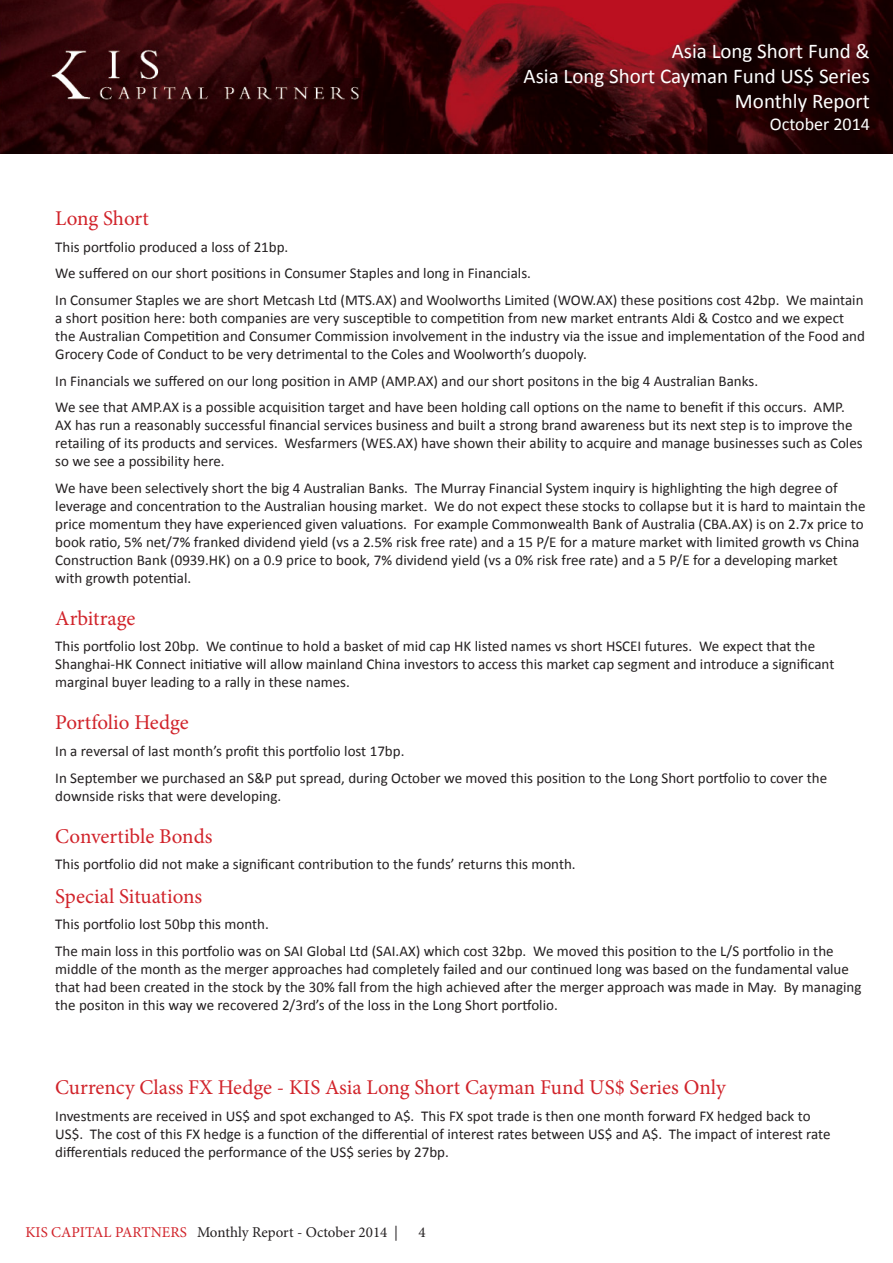
<style>
.page{position:relative;width:893px;height:1263px;background:#fff}
.page>*{position:absolute;margin:0;border:0;box-sizing:border-box;transform-origin:0 0}
.SubHeading{font:21px "Minion Pro";color:#d1232a}
.t1{font:21px/25.2px "Calibri";color:#fff;text-align:right}
.Paragraph_Text{font:21px "Minion Pro";color:#d1232a}
.t2{font:18px "Calibri";color:#fff}
.Paragraph_Text-2{font:15px/18px "Calibri";color:#231f20}
.t3{font:15px "Minion Pro";color:#231f20}
.s1{color:#d1232a}
</style>
<div class="page">
<img style="left:0;top:0;width:893px;height:153px">
<p class="t1" style="left:524px;top:38px;width:348px">Asia Long Short Fund &amp;<br>Asia Long Short Cayman Fund US$ Series</p>
<p class="t1" style="left:735px;top:88px;width:136px">Monthly Report</p>
<p class="t2" style="left:770px;top:112px;width:102px">October 2014</p>
<p class="SubHeading" style="left:55px;top:205px;width:95px">Long Short</p>
<p class="Paragraph_Text-2" style="left:55px;top:238px;width:235px">This portfolio produced a loss of 21bp.</p>
<p class="Paragraph_Text-2" style="left:55px;top:265px;width:477px">We suffered on our short positions in Consumer Staples and long in Financials.</p>
<p class="Paragraph_Text-2" style="left:55px;top:291px;width:811px">In Consumer Staples we are short Metcash Ltd (MTS.AX) and Woolworths Limited (WOW.AX) these positions cost 42bp. We maintain a short position here: both companies are very susceptible to competition from new market entrants Aldi &amp; Costco and we expect the Australian Competition and Consumer Commission involvement in the industry via the issue and implementation of the Food and Grocery Code of Conduct to be very detrimental to the Coles and Woolworth’s duopoly.</p>
<p class="Paragraph_Text-2" style="left:55px;top:372px;width:704px">In Financials we suffered on our long position in AMP (AMP.AX) and our short positons in the big 4 Australian Banks.</p>
<p class="Paragraph_Text-2" style="left:55px;top:398px;width:809px">We see that AMP.AX is a possible acquisition target and have been holding call options on the name to benefit if this occurs. AMP.<br>AX has run a reasonably successful financial services business and built a strong brand awareness but its next step is to improve the retailing of its products and services. Wesfarmers (WES.AX) have shown their ability to acquire and manage businesses such as Coles so we see a possibility here.</p>
<p class="Paragraph_Text-2" style="left:55px;top:479px;width:812px">We have been selectively short the big 4 Australian Banks. The Murray Financial System inquiry is highlighting the high degree of leverage and concentration to the Australian housing market. We do not expect these stocks to collapse but it is hard to maintain the price momentum they have experienced given valuations. For example Commonwealth Bank of Australia (CBA.AX) is on 2.7x price to book ratio, 5% net/7% franked dividend yield (vs a 2.5% risk free rate) and a 15 P/E for a mature market with limited growth vs China Construction Bank (0939.HK) on a 0.9 price to book, 7% dividend yield (vs a 0% risk free rate) and a 5 P/E for a developing market with growth potential.</p>
<p class="SubHeading" style="left:55px;top:604px;width:82px">Arbitrage</p>
<p class="Paragraph_Text-2" style="left:55px;top:637px;width:781px">This portfolio lost 20bp. We continue to hold a basket of mid cap HK listed names vs short HSCEI futures. We expect that the<br>Shanghai-HK Connect initiative will allow mainland China investors to access this market cap segment and introduce a significant marginal buyer leading to a rally in these names.</p>
<p class="SubHeading" style="left:55px;top:709px;width:135px">Portfolio Hedge</p>
<p class="Paragraph_Text-2" style="left:55px;top:742px;width:351px">In a reversal of last month’s profit this portfolio lost 17bp.</p>
<p class="Paragraph_Text-2" style="left:55px;top:768px;width:773px">In September we purchased an S&amp;P put spread, during October we moved this position to the Long Short portfolio to cover the downside risks that were developing.</p>
<p class="SubHeading" style="left:55px;top:822px;width:159px">Convertible Bonds</p>
<p class="Paragraph_Text-2" style="left:55px;top:855px;width:522px">This portfolio did not make a significant contribution to the funds’ returns this month.</p>
<p class="Paragraph_Text" style="left:55px;top:882px;width:148px">Special Situations</p>
<p class="Paragraph_Text-2" style="left:55px;top:915px;width:215px">This portfolio lost 50bp this month.</p>
<p class="Paragraph_Text-2" style="left:55px;top:942px;width:808px">The main loss in this portfolio was on SAI Global Ltd (SAI.AX) which cost 32bp. We moved this position to the L/S portfolio in the middle of the month as the merger approaches had completely failed and our continued long was based on the fundamental value that had been created in the stock by the 30% fall from the high achieved after the merger approach was made in May. By managing the positon in this way we recovered 2/3rd’s of the loss in the Long Short portfolio.</p>
<p class="SubHeading" style="left:55px;top:1073px;width:672px">Currency Class FX Hedge - KIS Asia Long Short Cayman Fund US$ Series Only</p>
<p class="Paragraph_Text-2" style="left:55px;top:1107px;width:777px">Investments are received in US$ and spot exchanged to A$. This FX spot trade is then one month forward FX hedged back to<br>US$. The cost of this FX hedge is a function of the differential of interest rates between US$ and A$. The impact of interest rate differentials reduced the performance of the US$ series by 27bp.</p>
<p class="t3" style="left:26px;top:1222px;width:374px"><span class="s1">KIS CAPITAL PARTNERS</span> Monthly Report - October 2014 |</p>
<p class="t3" style="left:419px;top:1222px;width:9px">4</p>
</div>
